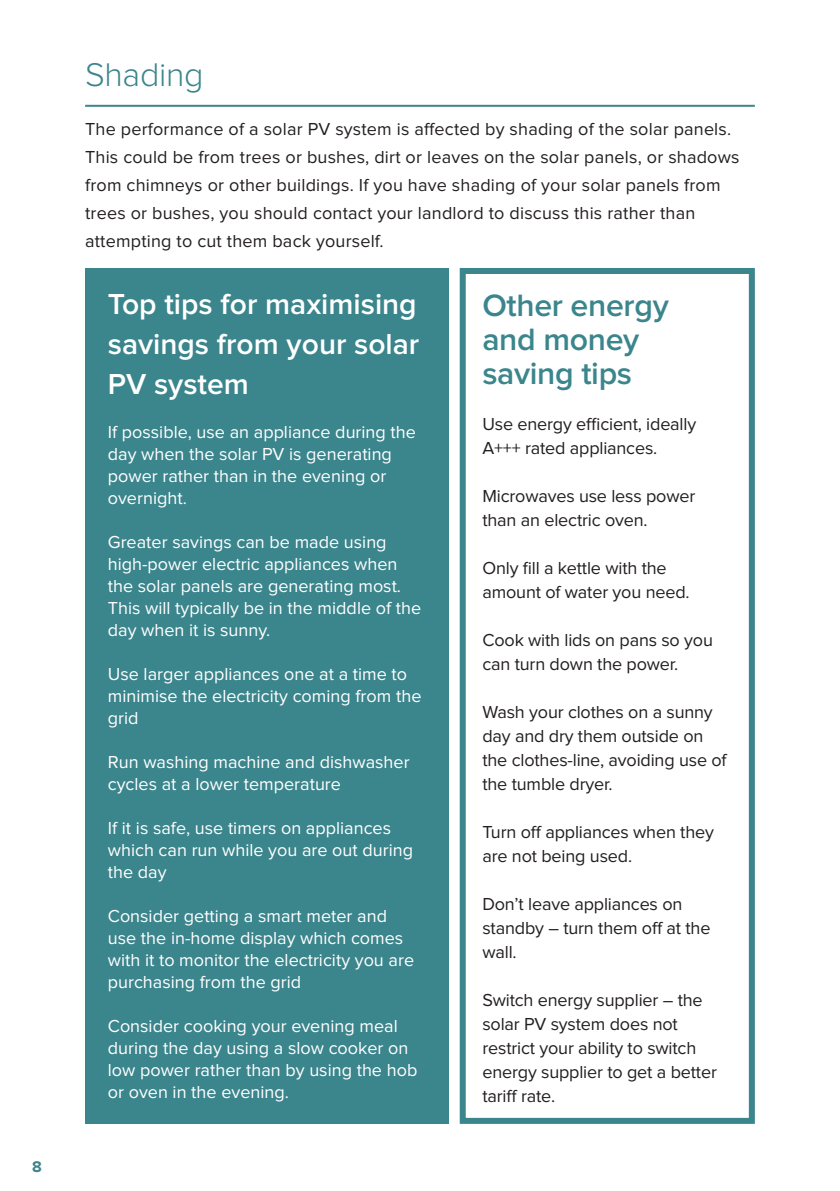
<style>
.page{position:relative;width:840px;height:1191px;background:#fff}
.page>*{position:absolute;margin:0;border:0;box-sizing:border-box;transform-origin:0 0}
.t1{font:300 34px "Proxima Nova";letter-spacing:-.01em;color:#3b858c}
.t2{font:600 32px/34px "Proxima Nova";letter-spacing:-.01em;color:#3b858c}
.t3{font:600 30px/40px "Proxima Nova";color:#fff;text-align:justify}
.t4{font:18px/22px "Proxima Nova";color:#fff}
.t5{font:18px/24px "Proxima Nova";letter-spacing:-.01em;color:#231f20}
.t6{font:18px/28px "Proxima Nova";letter-spacing:.01em;color:#231f20}
.t7{font:700 16px "Proxima Nova";color:#3b858c}
</style>
<div class="page">
<hr style="left:85px;top:105px;width:669px;height:2px;background:#3b858c">
<div style="left:459px;top:268px;width:295px;height:855px;border:6px solid #3b858c"></div>
<div style="left:85px;top:268px;width:363px;height:855px;background:#3b858c"></div>
<p class="t7" style="left:32px;top:1159px;width:11px">8</p>
<p class="t1" style="left:85px;top:60px;width:120px">Shading</p>
<p class="t6" style="left:85px;top:116px;width:655px">The performance of a solar PV system is affected by shading of the solar panels.<br>This could be from trees or bushes, dirt or leaves on the solar panels, or shadows from chimneys or other buildings. If you have shading of your solar panels from trees or bushes, you should contact your landlord to discuss this rather than attempting to cut them back yourself.</p>
<p class="t3" style="left:108px;top:286px;width:313px">Top tips for maximising savings from your solar PV system</p>
<p class="t4" style="left:108px;top:422px;width:309px">If possible, use an appliance during the day when the solar PV is generating power rather than in the evening or overnight.</p>
<p class="t4" style="left:108px;top:532px;width:315px">Greater savings can be made using high-power electric appliances when the solar panels are generating most.<br>This will typically be in the middle of the day when it is sunny.</p>
<p class="t4" style="left:108px;top:664px;width:315px">Use larger appliances one at a time to minimise the electricity coming from the grid</p>
<p class="t4" style="left:108px;top:752px;width:303px">Run washing machine and dishwasher cycles at a lower temperature</p>
<p class="t4" style="left:108px;top:818px;width:306px">If it is safe, use timers on appliances which can run while you are out during the day</p>
<p class="t4" style="left:108px;top:906px;width:308px">Consider getting a smart meter and use the in-home display which comes with it to monitor the electricity you are purchasing from the grid</p>
<p class="t4" style="left:108px;top:1016px;width:311px">Consider cooking your evening meal during the day using a slow cooker on low power rather than by using the hob or oven in the evening.</p>
<p class="t2" style="left:482px;top:290px;width:188px">Other energy and money saving tips</p>
<p class="t5" style="left:482px;top:413px;width:215px">Use energy efficient, ideally<br>A+++ rated appliances.</p>
<p class="t5" style="left:482px;top:485px;width:214px">Microwaves use less power than an electric oven.</p>
<p class="t5" style="left:482px;top:557px;width:209px">Only fill a kettle with the amount of water you need.</p>
<p class="t5" style="left:482px;top:629px;width:232px">Cook with lids on pans so you can turn down the power.</p>
<p class="t5" style="left:482px;top:701px;width:246px">Wash your clothes on a sunny day and dry them outside on the clothes-line, avoiding use of the tumble dryer.</p>
<p class="t5" style="left:482px;top:821px;width:233px">Turn off appliances when they are not being used.</p>
<p class="t5" style="left:482px;top:893px;width:229px">Don’t leave appliances on standby – turn them off at the wall.</p>
<p class="t5" style="left:482px;top:989px;width:236px">Switch energy supplier – the solar PV system does not restrict your ability to switch energy supplier to get a better tariff rate.</p>
</div>
